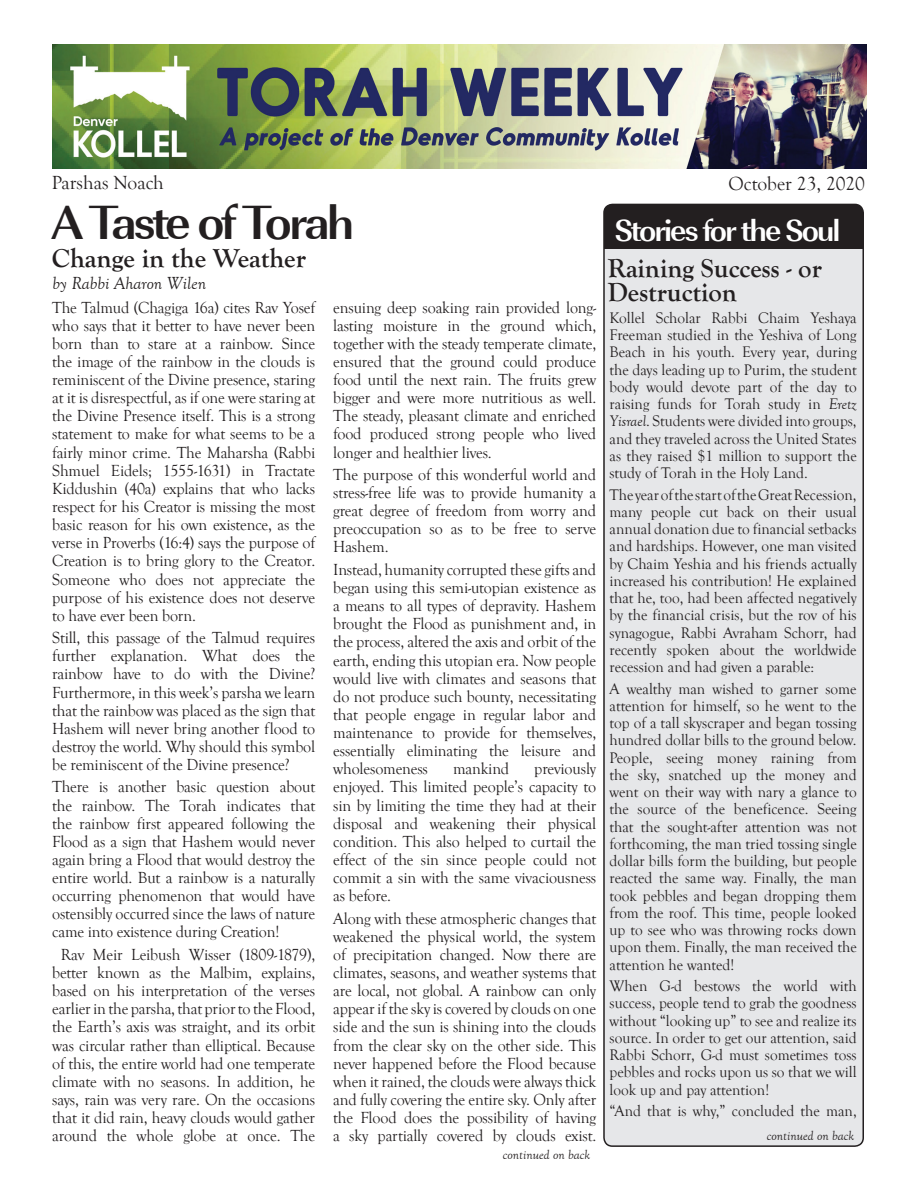
<style>
.page{position:relative;width:918px;height:1188px;background:#fff}
.page>*{position:absolute;margin:0;border:0;box-sizing:border-box;transform-origin:0 0}
.t1{font:700 49.5px "URW Imperial T";letter-spacing:-.06em;color:#231f20}
.t2{font:700 31.5px "URW Imperial T";letter-spacing:-.06em;color:#fff}
.t3{font:700 27px/24px "Goudy Old Style T";color:#231f20}
.t4{font:19.5px "Goudy Old Style T";color:#231f20}
.t5{font:italic 18px "Goudy Old Style T";color:#231f20}
.t6{font:16.5px/18.1px "Goudy Old Style T";letter-spacing:-.01em;color:#231f20;text-align:justify}
.t7{font:15.75px/17.2px "Goudy Old Style T";color:#231f20;text-align:justify}
.t8{font:italic 13.5px "Goudy Old Style T";color:#231f20}
.s1{font-style:italic}
</style>
<div class="page">
<div style="left:604px;top:204px;width:259px;height:942px;background:#e6e7e9;border-radius:9px"></div>
<div style="left:604px;top:204px;width:259px;height:45px;background:#231f20"></div>
<div style="left:603px;top:204px;width:261px;height:943px;border:2px solid #231f20;border-radius:9px"></div>
<img style="left:52px;top:44px;width:814px;height:124px">
<p class="t4" style="left:52px;top:172px;width:113px">Parshas Noach</p>
<p class="t4" style="left:729px;top:173px;width:138px">October 23, 2020</p>
<p class="t1" style="left:52px;top:193px;width:304px">A Taste of Torah</p>
<p class="t2" style="left:615px;top:212px;width:227px">Stories for the Soul</p>
<p class="t3" style="left:52px;top:247px;width:256px">Change in the Weather</p>
<p class="t5" style="left:53px;top:273px;width:155px">by Rabbi Aharon Wilen</p>
<p class="t6" style="left:52px;top:298px;width:265px">The Talmud (Chagiga 16a) cites Rav Yosef who says that it better to have never been born than to stare at a rainbow. Since the image of the rainbow in the clouds is reminiscent of the Divine presence, staring at it is disrespectful, as if one were staring at the Divine Presence itself. This is a strong statement to make for what seems to be a fairly minor crime. The Maharsha (Rabbi Shmuel Eidels; 1555-1631) in Tractate Kiddushin (40a) explains that who lacks respect for his Creator is missing the most basic reason for his own existence, as the verse in Proverbs (16:4) says the purpose of Creation is to bring glory to the Creator.<br>Someone who does not appreciate the purpose of his existence does not deserve to have ever been born.</p>
<p class="t6" style="left:52px;top:629px;width:265px">Still, this passage of the Talmud requires further explanation. What does the rainbow have to do with the Divine?<br>Furthermore, in this week’s parsha we learn that the rainbow was placed as the sign that Hashem will never bring another flood to destroy the world. Why should this symbol be reminiscent of the Divine presence?</p>
<p class="t6" style="left:52px;top:778px;width:265px">There is another basic question about the rainbow. The Torah indicates that the rainbow first appeared following the Flood as a sign that Hashem would never again bring a Flood that would destroy the entire world. But a rainbow is a naturally occurring phenomenon that would have ostensibly occurred since the laws of nature came into existence during Creation!</p>
<p class="t6" style="left:52px;top:946px;width:265px;text-align:center">Rav Meir Leibush Wisser (1809-1879), better known as the Malbim, explains, based on his interpretation of the verses earlier in the parsha, that prior to the Flood, the Earth’s axis was straight, and its orbit was circular rather than elliptical. Because of this, the entire world had one temperate climate with no seasons. In addition, he says, rain was very rare. On the occasions that it did rain, heavy clouds would gather around the whole globe at once. The</p>
<p class="t6" style="left:333px;top:298px;width:265px">ensuing deep soaking rain provided long&shy;lasting moisture in the ground which, together with the steady temperate climate, ensured that the ground could produce food until the next rain. The fruits grew bigger and were more nutritious as well.<br>The steady, pleasant climate and enriched food produced strong people who lived longer and healthier lives.</p>
<p class="t6" style="left:333px;top:466px;width:264px">The purpose of this wonderful world and stress-free life was to provide humanity a great degree of freedom from worry and preoccupation so as to be free to serve Hashem.</p>
<p class="t6" style="left:333px;top:561px;width:265px">Instead, humanity corrupted these gifts and began using this semi-utopian existence as a means to all types of depravity. Hashem brought the Flood as punishment and, in the process, altered the axis and orbit of the earth, ending this utopian era. Now people would live with climates and seasons that do not produce such bounty, necessitating that people engage in regular labor and maintenance to provide for themselves, essentially eliminating the leisure and wholesomeness</p>
<p class="t6" style="left:453px;top:760px;width:58px">mankind</p>
<p class="t6" style="left:333px;top:760px;width:265px;text-indent:201px">previously enjoyed. This limited people’s capacity to sin by limiting the time they had at their disposal and weakening their physical condition. This also helped to curtail the effect of the sin since people could not commit a sin with the same vivaciousness as before.</p>
<p class="t6" style="left:333px;top:910px;width:265px">Along with these atmospheric changes that weakened the physical world, the system of precipitation changed. Now there are climates, seasons, and weather systems that are local, not global. A rainbow can only appear if the sky is covered by clouds on one side and the sun is shining into the clouds from the clear sky on the other side. This never happened before the Flood because when it rained, the clouds were always thick and fully covering the entire sky. Only after the Flood does the possibility of having a sky partially covered by clouds exist.</p>
<p class="t8" style="left:503px;top:1147px;width:89px">continued on back</p>
<p class="t3" style="left:608px;top:256px;width:216px">Raining Success - or<br>Destruction</p>
<p class="t7" style="left:610px;top:309px;width:249px">Kollel Scholar Rabbi Chaim Yeshaya Freeman studied in the Yeshiva of Long Beach in his youth. Every year, during the days leading up to Purim, the student body would devote part of the day to raising funds for Torah study in <span class="s1">Eretz Yisrael</span>. Students were divided into groups, and they traveled across the United States as they raised $1 million to support the study of Torah in the Holy Land.</p>
<p class="t7" style="left:610px;top:486px;width:249px">The year of the start of the Great Recession, many people cut back on their usual annual donation due to financial setbacks and hardships. However, one man visited by Chaim Yeshia and his friends actually increased his contribution! He explained that he, too, had been affected negatively by the financial crisis, but the rov of his synagogue, Rabbi Avraham Schorr, had recently spoken about the worldwide recession and had given a parable:</p>
<p class="t7" style="left:610px;top:680px;width:249px">A wealthy man wished to garner some attention for himself, so he went to the top of a tall skyscraper and began tossing hundred dollar bills to the ground below.<br>People, seeing money raining from the sky, snatched up the money and went on their way with nary a glance to the source of the beneficence. Seeing that the sought-after attention was not forthcoming, the man tried tossing single dollar bills form the building, but people reacted the same way. Finally, the man took pebbles and began dropping them from the roof. This time, people looked up to see who was throwing rocks down upon them. Finally, the man received the attention he wanted!</p>
<p class="t7" style="left:610px;top:978px;width:249px">When G-d bestows the world with success, people tend to grab the goodness without “looking up” to see and realize its source. In order to get our attention, said Rabbi Schorr, G-d must sometimes toss pebbles and rocks upon us so that we will look up and pay attention!</p>
<p class="t7" style="left:610px;top:1103px;width:249px">“And that is why,” concluded the man,</p>
<p class="t8" style="left:767px;top:1128px;width:89px">continued on back</p>
</div>
